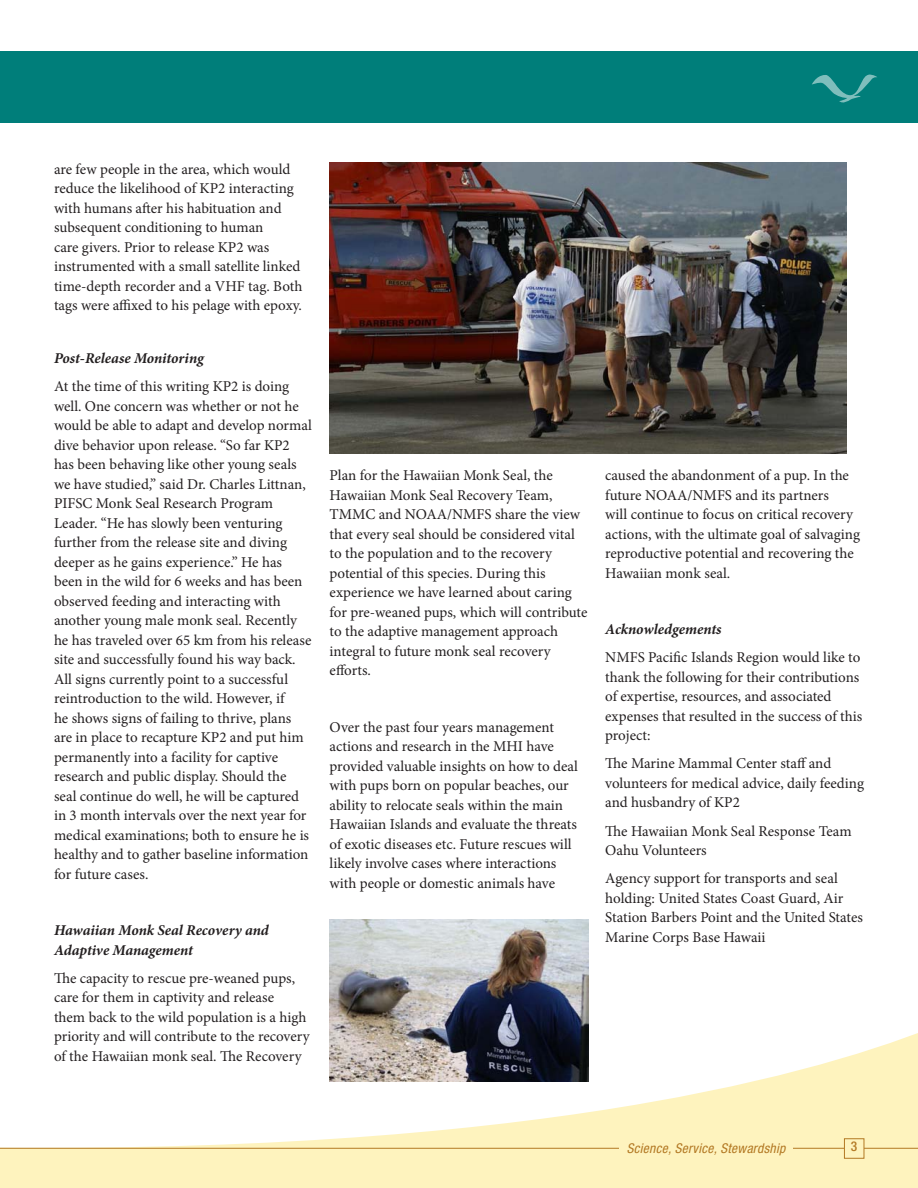
<style>
.page{position:relative;width:918px;height:1188px;background:#fff}
.page>*{position:absolute;margin:0;border:0;box-sizing:border-box;transform-origin:0 0}
.t1{font:15px/19.5px "Minion Pro";color:#231f20}
.t2{font:italic 700 15px/19.5px "Minion Pro";letter-spacing:-.005em;color:#231f20}
.t3{font:italic condensed 13.5px "Helvetica Neue LT Std";letter-spacing:.025em;color:#b37924}
</style>
<div class="page">
<img style="left:330px;top:162px;width:517px;height:291px">
<svg style="left:0;top:1019px;width:918px;height:169px"></svg>
<div style="left:0;top:51px;width:918px;height:72px;background:#007e7a"></div>
<svg style="left:812px;top:74px;width:65px;height:29px"></svg>
<hr style="left:0;top:1148px;width:918px;height:1px;background:#b37924">
<div style="left:844px;top:1139px;width:20px;height:19px;background:#fef3be"></div>
<div style="left:619px;top:1143px;width:174px;height:18px;background:#fef3be"></div>
<img style="left:330px;top:920px;width:258px;height:162px">
<p class="t1" style="left:54px;top:159px;width:250px">are few people in the area, which would reduce the likelihood of KP2 interacting with humans after his habituation and subsequent conditioning to human<br>care givers. Prior to release KP2 was instrumented with a small satellite linked time-depth recorder and a VHF tag. Both tags were affixed to his pelage with epoxy.</p>
<p class="t2" style="left:54px;top:348px;width:151px">Post-Release Monitoring</p>
<p class="t1" style="left:54px;top:377px;width:259px">At the time of this writing KP2 is doing well. One concern was whether or not he would be able to adapt and develop normal dive behavior upon release. “So far KP2 has been behaving like other young seals we have studied,” said Dr. Charles Littnan, PIFSC Monk Seal Research Program Leader. “He has slowly been venturing further from the release site and diving deeper as he gains experience.” He has been in the wild for 6 weeks and has been observed feeding and interacting with another young male monk seal. Recently he has traveled over 65 km from his release site and successfully found his way back.<br>All signs currently point to a successful reintroduction to the wild. However, if<br>he shows signs of failing to thrive, plans are in place to recapture KP2 and put him permanently into a facility for captive research and public display. Should the seal continue do well, he will be captured in 3 month intervals over the next year for medical examinations; both to ensure he is healthy and to gather baseline information for future cases.</p>
<p class="t2" style="left:54px;top:920px;width:216px">Hawaiian Monk Seal Recovery and<br>Adaptive Management</p>
<p class="t1" style="left:54px;top:968px;width:257px">The capacity to rescue pre-weaned pups, care for them in captivity and release<br>them back to the wild population is a high priority and will contribute to the recovery of the Hawaiian monk seal. The Recovery</p>
<p class="t1" style="left:330px;top:466px;width:259px">Plan for the Hawaiian Monk Seal, the Hawaiian Monk Seal Recovery Team, TMMC and NOAA/NMFS share the view that every seal should be considered vital to the population and to the recovery potential of this species. During this experience we have learned about caring for pre-weaned pups, which will contribute to the adaptive management approach integral to future monk seal recovery efforts.</p>
<p class="t1" style="left:330px;top:717px;width:250px">Over the past four years management actions and research in the MHI have provided valuable insights on how to deal with pups born on popular beaches, our ability to relocate seals within the main Hawaiian Islands and evaluate the threats of exotic diseases etc. Future rescues will likely involve cases where interactions with people or domestic animals have</p>
<p class="t1" style="left:605px;top:466px;width:256px">caused the abandonment of a pup. In the future NOAA/NMFS and its partners<br>will continue to focus on critical recovery actions, with the ultimate goal of salvaging reproductive potential and recovering the Hawaiian monk seal.</p>
<p class="t2" style="left:605px;top:619px;width:118px">Acknowledgements</p>
<p class="t1" style="left:605px;top:648px;width:259px">NMFS Pacific Islands Region would like to thank the following for their contributions of expertise, resources, and associated expenses that resulted in the success of this project:</p>
<p class="t1" style="left:605px;top:754px;width:260px">The Marine Mammal Center staff and volunteers for medical advice, daily feeding and husbandry of KP2</p>
<p class="t1" style="left:605px;top:821px;width:248px">The Hawaiian Monk Seal Response Team<br>Oahu Volunteers</p>
<p class="t1" style="left:605px;top:869px;width:259px">Agency support for transports and seal holding: United States Coast Guard, Air Station Barbers Point and the United States Marine Corps Base Hawaii</p>
<p class="t3" style="left:627px;top:1140px;width:160px">Science, Service, Stewardship</p>
</div>
